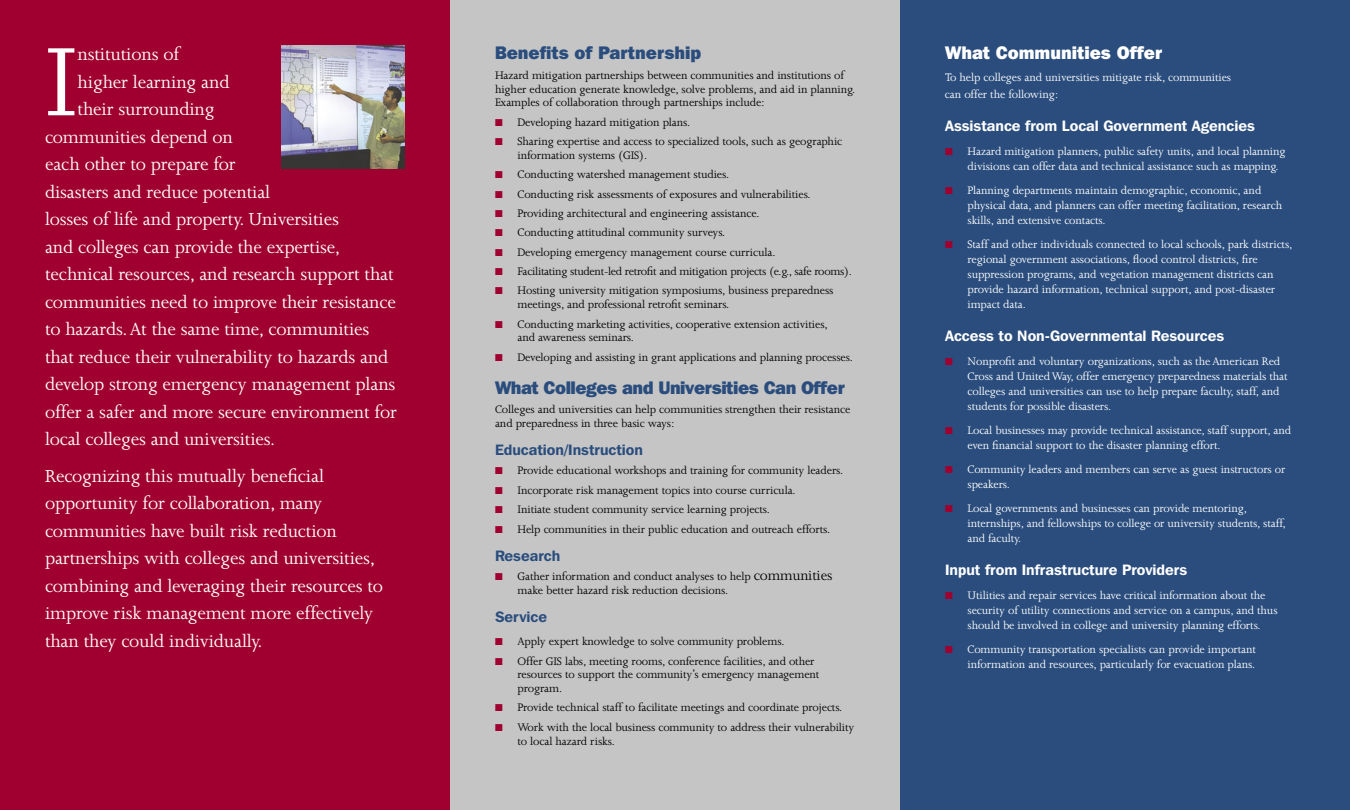
<style>
.page{position:relative;width:1350px;height:810px;background:#fff}
.page>*{position:absolute;margin:0;border:0;box-sizing:border-box;transform-origin:0 0}
.t1{font:111.88px "Joanna";color:#fff}
.t2{font:20px/27.5px "Joanna";letter-spacing:-.01em;color:#fff}
.t3{font:800 18.12px "Franklin Gothic IT Cby BT";letter-spacing:-.025em;color:#2a4d7d}
.t4{font:800 18.12px "Franklin Gothic IT Cby BT";color:#2a4d7d}
.t5{font:800 18.12px "Franklin Gothic IT Cby BT";color:#fff}
.t6{font:600 15px "Franklin Gothic IT Cby BT";color:#fff}
.t7{font:600 15px "Franklin Gothic IT Cby BT";color:#2a4d7d}
.t8{font:12.5px/13.8px "Joanna";letter-spacing:-.01em;color:#000}
.t9{font:12.5px/15px "Joanna";letter-spacing:-.01em;color:#fff}
.s1{color:#a0002f}
.s2{font-size:15.62px}
</style>
<div class="page">
<div style="left:0;top:0;width:451px;height:810px;background:#a0002f"></div>
<img style="left:282px;top:45px;width:123px;height:124px">
<div style="left:450px;top:0;width:450px;height:810px;background:#c5c5c5"></div>
<div style="left:900px;top:0;width:450px;height:810px;background:#2a4d7d"></div>
<h1 class="t1" style="left:45px;top:22px;width:34px">I</h1>
<h2 class="t2" style="left:78px;top:41px;width:103px">nstitutions of</h2>
<h2 class="t2" style="left:78px;top:68px;width:153px">higher learning and</h2>
<h2 class="t2" style="left:78px;top:96px;width:139px">their surrounding</h2>
<h2 class="t2" style="left:45px;top:123px;width:190px">communities depend on</h2>
<h2 class="t2" style="left:45px;top:151px;width:192px">each other to prepare for</h2>
<h2 class="t2" style="left:45px;top:178px;width:227px">disasters and reduce potential</h2>
<h2 class="t2" style="left:45px;top:206px;width:295px">losses of life and property. Universities</h2>
<h2 class="t2" style="left:45px;top:233px;width:297px">and colleges can provide the expertise,</h2>
<h2 class="t2" style="left:45px;top:261px;width:350px">technical resources, and research support that</h2>
<h2 class="t2" style="left:45px;top:288px;width:352px">communities need to improve their resistance</h2>
<h2 class="t2" style="left:45px;top:316px;width:326px">to hazards. At the same time, communities</h2>
<h2 class="t2" style="left:45px;top:343px;width:345px">that reduce their vulnerability to hazards and</h2>
<h2 class="t2" style="left:45px;top:371px;width:352px">develop strong emergency management plans</h2>
<h2 class="t2" style="left:45px;top:398px;width:353px">offer a safer and more secure environment for</h2>
<h2 class="t2" style="left:45px;top:426px;width:232px">local colleges and universities.</h2>
<p class="t2" style="left:45px;top:462px;width:339px">Recognizing this mutually beneficial opportunity for collaboration, many communities have built risk reduction partnerships with colleges and universities, combining and leveraging their resources to improve risk management more effectively than they could individually.</p>
<h3 class="t4" style="left:495px;top:41px;width:208px">Benefits of Partnership</h3>
<p class="t8" style="left:495px;top:68px;width:362px">Hazard mitigation partnerships between communities and institutions of higher education generate knowledge, solve problems, and aid in planning.<br>Examples of collaboration through partnerships include:</p>
<p class="t8" style="left:495px;top:115px;width:197px"><span class="s1">■</span> Developing hazard mitigation plans.</p>
<p class="t8" style="left:518px;top:135px;width:326px;text-indent:-23px"><span class="s1">■</span> Sharing expertise and access to specialized tools, such as geographic information systems (GIS).</p>
<p class="t8" style="left:495px;top:168px;width:236px"><span class="s1">■</span> Conducting watershed management studies.</p>
<p class="t8" style="left:495px;top:187px;width:317px"><span class="s1">■</span> Conducting risk assessments of exposures and vulnerabilities.</p>
<p class="t8" style="left:495px;top:206px;width:266px"><span class="s1">■</span> Providing architectural and engineering assistance.</p>
<p class="t8" style="left:495px;top:226px;width:232px"><span class="s1">■</span> Conducting attitudinal community surveys.</p>
<p class="t8" style="left:495px;top:245px;width:282px"><span class="s1">■</span> Developing emergency management course curricula.</p>
<p class="t8" style="left:495px;top:265px;width:358px"><span class="s1">■</span> Facilitating student-led retrofit and mitigation projects (e.g., safe rooms).</p>
<p class="t8" style="left:518px;top:284px;width:318px;text-indent:-23px"><span class="s1">■</span> Hosting university mitigation symposiums, business preparedness meetings, and professional retrofit seminars.</p>
<p class="t8" style="left:518px;top:317px;width:312px;text-indent:-22px"><span class="s1">■</span> Conducting marketing activities, cooperative extension activities, and awareness seminars.</p>
<p class="t8" style="left:495px;top:350px;width:359px"><span class="s1">■</span> Developing and assisting in grant applications and planning processes.</p>
<h3 class="t3" style="left:495px;top:376px;width:352px">What Colleges and Universities Can Offer</h3>
<p class="t8" style="left:495px;top:402px;width:357px">Colleges and universities can help communities strengthen their resistance and preparedness in three basic ways:</p>
<p class="t7" style="left:495px;top:440px;width:150px">Education/Instruction</p>
<p class="t8" style="left:495px;top:464px;width:350px"><span class="s1">■</span> Provide educational workshops and training for community leaders.</p>
<p class="t8" style="left:495px;top:483px;width:302px"><span class="s1">■</span> Incorporate risk management topics into course curricula.</p>
<p class="t8" style="left:495px;top:503px;width:277px"><span class="s1">■</span> Initiate student community service learning projects.</p>
<p class="t8" style="left:495px;top:522px;width:337px"><span class="s1">■</span> Help communities in their public education and outreach efforts.</p>
<p class="t7" style="left:495px;top:546px;width:67px">Research</p>
<p class="t8" style="left:518px;top:570px;width:317px;text-indent:-22px"><span class="s1">■</span> Gather information and conduct analyses to help <span class="s2">communities </span>make better hazard risk reduction decisions.</p>
<p class="t7" style="left:495px;top:608px;width:54px">Service</p>
<p class="t8" style="left:495px;top:635px;width:291px"><span class="s1">■</span> Apply expert knowledge to solve community problems.</p>
<p class="t8" style="left:518px;top:654px;width:303px;text-indent:-23px"><span class="s1">■</span> Offer GIS labs, meeting rooms, conference facilities, and other resources to support the community’s emergency management program.</p>
<p class="t8" style="left:495px;top:701px;width:349px"><span class="s1">■</span> Provide technical staff to facilitate meetings and coordinate projects.</p>
<p class="t8" style="left:518px;top:720px;width:338px;text-indent:-23px"><span class="s1">■</span> Work with the local business community to address their vulnerability to local hazard risks.</p>
<h3 class="t5" style="left:945px;top:41px;width:219px">What Communities Offer</h3>
<p class="t9" style="left:945px;top:70px;width:288px;line-height:16.2px">To help colleges and universities mitigate risk, communities can offer the following:</p>
<p class="t6" style="left:945px;top:116px;width:311px">Assistance from Local Government Agencies</p>
<p class="t9" style="left:968px;top:143px;width:320px;text-indent:-22px"><span class="s1">■</span> Hazard mitigation planners, public safety units, and local planning divisions can offer data and technical assistance such as mapping.</p>
<p class="t9" style="left:968px;top:182px;width:316px;text-indent:-22px"><span class="s1">■</span> Planning departments maintain demographic, economic, and physical data, and planners can offer meeting facilitation, research skills, and extensive contacts.</p>
<p class="t9" style="left:968px;top:236px;width:327px;text-indent:-22px"><span class="s1">■</span> Staff and other individuals connected to local schools, park districts, regional government associations, flood control districts, fire suppression programs, and vegetation management districts can provide hazard information, technical support, and post-disaster impact data.</p>
<p class="t6" style="left:945px;top:326px;width:281px">Access to Non-Governmental Resources</p>
<p class="t9" style="left:968px;top:353px;width:322px;text-indent:-22px"><span class="s1">■</span> Nonprofit and voluntary organizations, such as the American Red Cross and United Way, offer emergency preparedness materials that colleges and universities can use to help prepare faculty, staff, and students for possible disasters.</p>
<p class="t9" style="left:968px;top:422px;width:325px;text-indent:-22px"><span class="s1">■</span> Local businesses may provide technical assistance, staff support, and even financial support to the disaster planning effort.</p>
<p class="t9" style="left:968px;top:461px;width:319px;text-indent:-22px"><span class="s1">■</span> Community leaders and members can serve as guest instructors or speakers.</p>
<p class="t9" style="left:968px;top:500px;width:320px;text-indent:-22px"><span class="s1">■</span> Local governments and businesses can provide mentoring, internships, and fellowships to college or university students, staff, and faculty.</p>
<p class="t6" style="left:945px;top:560px;width:244px">Input from Infrastructure Providers</p>
<p class="t9" style="left:968px;top:587px;width:312px;text-indent:-22px"><span class="s1">■</span> Utilities and repair services have critical information about the security of utility connections and service on a campus, and thus should be involved in college and university planning efforts.</p>
<p class="t9" style="left:945px;top:641px;width:313px;text-align:right"><span class="s1">■</span> Community transportation specialists can provide important information and resources, particularly for evacuation plans.</p>
</div>
